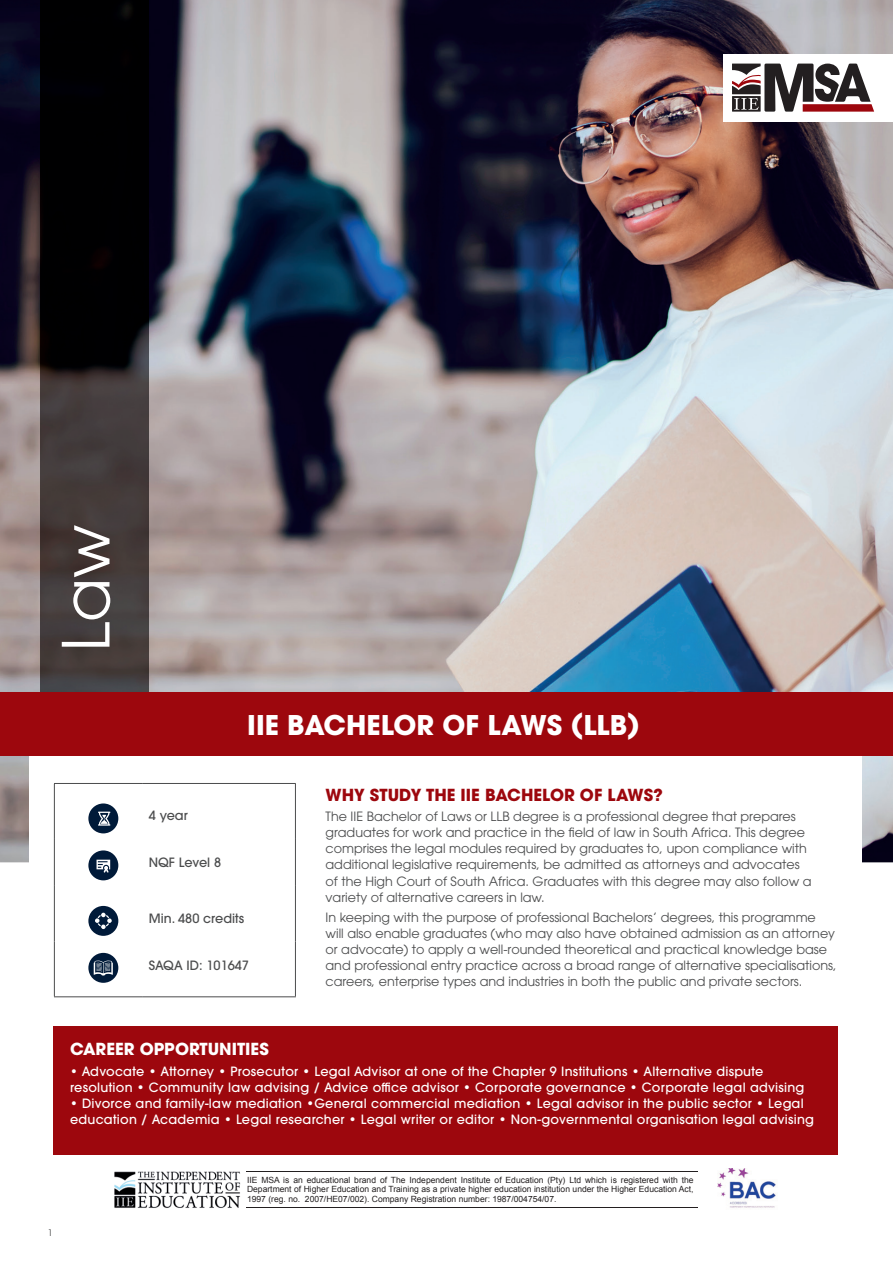
<style>
.page{position:relative;width:893px;height:1263px;background:#fff}
.page>*{position:absolute;margin:0;border:0;box-sizing:border-box;transform-origin:0 0}
.t1{font:64.5px "ITC Avant Garde Pro";color:#fff}
.t2{font:700 27px "ITC Avant Garde Pro";color:#fff}
.t3{font:700 16.5px "ITC Avant Garde Pro";color:#9d070d}
.t4{font:700 16.5px "ITC Avant Garde Pro";color:#fff}
.t5{font:12.75px/16px "ITC Avant Garde Pro";color:#4b4c4d}
.t6{font:500 12.75px/16px "ITC Avant Garde Pro";letter-spacing:.02em;color:#fff}
.t7{font:500 12.75px "ITC Avant Garde Pro";color:#4b4c4d}
.t8{font:9px "ITC Avant Garde Pro";color:#4b4c4d}
.t9{font:8.55px/9.6px "Arial";color:#231f20;text-align:justify}
</style>
<div class="page">
<img style="left:0;top:0;width:893px;height:862px">
<div style="left:29px;top:756px;width:833px;height:496px;background:#fff"></div>
<div style="left:53px;top:1026px;width:785px;height:129px;background:#9d070d"></div>
<hr style="left:54px;top:783px;width:89px;height:1px;background:#4b4c4d">
<hr style="left:54px;top:784px;width:1px;height:55px;background:#4b4c4d">
<hr style="left:143px;top:783px;width:153px;height:1px;background:#4b4c4d">
<hr style="left:295px;top:784px;width:1px;height:55px;background:#4b4c4d">
<hr style="left:54px;top:839px;width:1px;height:47px;background:#4b4c4d">
<hr style="left:295px;top:839px;width:1px;height:47px;background:#4b4c4d">
<hr style="left:54px;top:886px;width:1px;height:55px;background:#4b4c4d">
<hr style="left:295px;top:886px;width:1px;height:55px;background:#4b4c4d">
<hr style="left:54px;top:941px;width:1px;height:55px;background:#4b4c4d">
<hr style="left:295px;top:941px;width:1px;height:55px;background:#4b4c4d">
<hr style="left:54px;top:996px;width:89px;height:1px;background:#4b4c4d">
<hr style="left:143px;top:996px;width:153px;height:1px;background:#4b4c4d">
<div style="left:88px;top:803px;width:30px;height:30px;background:#001a39;border-radius:50%"></div>
<svg style="left:98px;top:812px;width:12px;height:14px"></svg>
<div style="left:88px;top:850px;width:30px;height:30px;background:#001a39;border-radius:50%"></div>
<svg style="left:97px;top:860px;width:13px;height:13px"></svg>
<div style="left:88px;top:906px;width:30px;height:30px;background:#001a39;border-radius:50%"></div>
<svg style="left:95px;top:913px;width:17px;height:16px"></svg>
<div style="left:88px;top:953px;width:30px;height:30px;background:#001a39;border-radius:50%"></div>
<svg style="left:94px;top:960px;width:19px;height:15px"></svg>
<img style="left:40px;top:0;width:108px;height:693px">
<div style="left:723px;top:54px;width:170px;height:68px;background:#fff"></div>
<svg style="left:732px;top:64px;width:142px;height:48px"></svg>
<img style="left:115px;top:1171px;width:126px;height:37px">
<hr style="left:246px;top:1172px;width:451px;height:1px;background:#231f20">
<hr style="left:246px;top:1207px;width:451px;height:1px;background:#231f20">
<img style="left:717px;top:1168px;width:59px;height:40px">
<div style="left:0;top:693px;width:893px;height:63px;background:#9d070d"></div>
<h1 class="t1" style="left:46px;top:652px;width:129px;rotate:-90deg">Law</h1>
<h2 class="t2" style="left:247px;top:707px;width:394px">IIE BACHELOR OF LAWS (LLB)</h2>
<p class="t7" style="left:149px;top:807px;width:41px">4 year</p>
<p class="t7" style="left:149px;top:854px;width:74px">NQF Level 8</p>
<p class="t7" style="left:149px;top:910px;width:97px">Min. 480 credits</p>
<p class="t7" style="left:149px;top:957px;width:102px">SAQA ID: 101647</p>
<p class="t3" style="left:326px;top:784px;width:339px">WHY STUDY THE IIE BACHELOR OF LAWS?</p>
<p class="t5" style="left:326px;top:808px;width:487px">The IIE Bachelor of Laws or LLB degree is a professional degree that prepares graduates for work and practice in the field of law in South Africa. This degree comprises the legal modules required by graduates to, upon compliance with additional legislative requirements, be admitted as attorneys and advocates of the High Court of South Africa. Graduates with this degree may also follow a variety of alternative careers in law.</p>
<p class="t5" style="left:326px;top:909px;width:513px">In keeping with the purpose of professional Bachelors’ degrees, this programme will also enable graduates (who may also have obtained admission as an attorney or advocate) to apply a well-rounded theoretical and practical knowledge base and professional entry practice across a broad range of alternative specialisations, careers, enterprise types and industries in both the public and private sectors.</p>
<p class="t4" style="left:70px;top:1038px;width:200px">CAREER OPPORTUNITIES</p>
<p class="t6" style="left:70px;top:1063px;width:736px">• Advocate • Attorney • Prosecutor • Legal Advisor at one of the Chapter 9 Institutions • Alternative dispute resolution • Community law advising / Advice office advisor • Corporate governance • Corporate legal advising</p>
<p class="t6" style="left:70px;top:1095px;width:746px">• Divorce and family-law mediation •General commercial mediation • Legal advisor in the public sector • Legal education / Academia • Legal researcher • Legal writer or editor • Non-governmental organisation legal advising</p>
<p class="t8" style="left:48px;top:1227px;width:6px">1</p>
<p class="t9" style="left:247px;top:1175px;width:448px">IIE MSA is an educational brand of The Independent Institute of Education (Pty) Ltd which is registered with the Department of Higher Education and Training as a private higher education institution under the Higher Education Act, 1997 (reg. no. 2007/HE07/002). Company Registration number: 1987/004754/07.</p>
</div>
